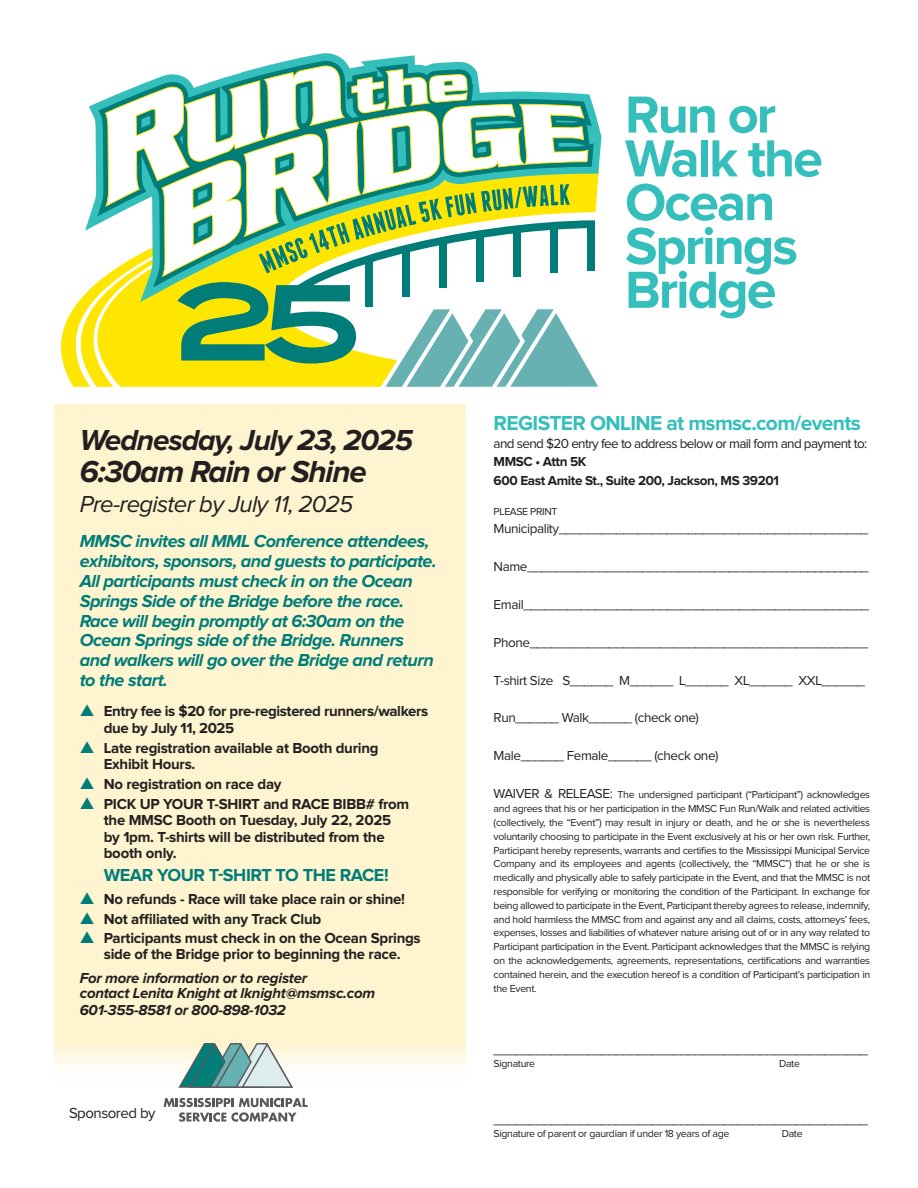
<style>
.page{position:relative;width:918px;height:1188px;background:#fff}
.page>*{position:absolute;margin:0;border:0;box-sizing:border-box;transform-origin:0 0}
.t1{font:700 54px/43.8px "Proxima Nova";letter-spacing:-.04em;color:#34bfbc}
.t2{font:italic 700 31.5px "Proxima Nova";letter-spacing:-.035em;color:#231f20}
.t3{font:italic 700 30px "Proxima Nova";letter-spacing:-.04em;color:#231f20}
.t4{font:italic 24px "Proxima Nova";letter-spacing:-.03em;color:#231f20}
.t5{font:700 21px "Proxima Nova";letter-spacing:-.03em;color:#34bfbc}
.t6{font:italic 700 18px/19.8px "Proxima Nova";letter-spacing:-.03em;color:#007c79}
.t7{font:700 18px "Proxima Nova";letter-spacing:-.025em;color:#007c79}
.t8{font:700 15px/16.5px "Proxima Nova";letter-spacing:-.015em;color:#231f20;text-align:center}
.t9{font:italic 700 15px "Proxima Nova";letter-spacing:-.015em;color:#231f20}
.t10{font:15px "Proxima Nova";letter-spacing:-.03em;color:#231f20}
.t11{font:13.5px "Proxima Nova";letter-spacing:-.03em;color:#231f20}
.t12{font:13.5px/18.3px "Proxima Nova";letter-spacing:-.05em;color:#231f20}
.t13{font:700 13.5px "Proxima Nova";letter-spacing:-.03em;color:#231f20}
.t14{font:10.5px/13.8px "Proxima Nova";letter-spacing:-.03em;color:#231f20;text-align:justify}
.s1{color:#007c79}
.s2{font-weight:700}
.s3{font-size:13.5px}
</style>
<div class="page">
<div style="left:54px;top:405px;width:411px;height:680px;background:#fef4cf"></div>
<svg style="left:164px;top:1098px;width:144px;height:24px"></svg>
<svg style="left:178px;top:1043px;width:115px;height:45px;background:#94bab5"></svg>
<svg style="left:61px;top:294px;width:44px;height:93px;fill:#ffe600"></svg>
<svg style="left:85px;top:53px;width:330px;height:249px"></svg>
<svg style="left:97px;top:61px;width:375px;height:226px"></svg>
<svg style="left:105px;top:66px;width:497px;height:321px"></svg>
<p class="t3" style="left:80px;top:427px;width:335px">Wednesday, July 23, 2025</p>
<p class="t2" style="left:80px;top:457px;width:289px">6:30am Rain or Shine</p>
<p class="t4" style="left:80px;top:493px;width:275px">Pre-register by July 11, 2025</p>
<p class="t6" style="left:80px;top:532px;width:358px">MMSC invites all MML Conference attendees, exhibitors, sponsors, and guests to participate.<br>All participants must check in on the Ocean Springs Side of the Bridge before the race.</p>
<p class="t6" style="left:80px;top:612px;width:326px">Race will begin promptly at 6:30am on the<br>Ocean Springs side of the Bridge. Runners</p>
<p class="t6" style="left:80px;top:651px;width:355px">and walkers will go over the Bridge and return to the start.</p>
<p class="t8" style="left:80px;top:704px;width:350px"><span class="s1">▲</span> Entry fee is $20 for pre-registered runners/walkers</p>
<p class="t8" style="left:104px;top:720px;width:132px">due by July 11, 2025</p>
<p class="t8" style="left:80px;top:740px;width:300px"><span class="s1">▲</span> Late registration available at Booth during</p>
<p class="t8" style="left:104px;top:757px;width:93px">Exhibit Hours.</p>
<p class="t8" style="left:80px;top:776px;width:203px"><span class="s1">▲</span> No registration on race day</p>
<p class="t8" style="left:80px;top:796px;width:331px"><span class="s1">▲</span> PICK UP YOUR T-SHIRT and RACE BIBB# from the MMSC Booth on Tuesday, July 22, 2025</p>
<p class="t8" style="left:104px;top:829px;width:282px">by 1pm. T-shirts will be distributed from the</p>
<p class="t8" style="left:104px;top:846px;width:74px">booth only.</p>
<p class="t7" style="left:104px;top:867px;width:286px">WEAR YOUR T-SHIRT TO THE RACE!</p>
<p class="t8" style="left:80px;top:891px;width:327px"><span class="s1">▲</span> No refunds - Race will take place rain or shine!</p>
<p class="t8" style="left:80px;top:911px;width:243px"><span class="s1">▲</span> Not affiliated with any Track Club</p>
<p class="t8" style="left:80px;top:931px;width:343px;line-height:15.3px"><span class="s1">▲</span> Participants must check in on the Ocean Springs side of the Bridge prior to beginning the race.</p>
<p class="t9" style="left:80px;top:971px;width:229px">For more information or to register</p>
<p class="t9" style="left:80px;top:987px;width:297px">contact Lenita Knight at lknight@msmsc.com</p>
<p class="t9" style="left:80px;top:1003px;width:208px">601-355-8581 or 800-898-1032</p>
<p class="t10" style="left:69px;top:1106px;width:88px">Sponsored by</p>
<p class="t1" style="left:625px;top:95px;width:153px">Run or</p>
<p class="t1" style="left:625px;top:139px;width:199px">Walk the<br>Ocean</p>
<p class="t1" style="left:625px;top:226px;width:174px">Springs</p>
<p class="t1" style="left:625px;top:270px;width:153px">Bridge</p>
<p class="t5" style="left:494px;top:413px;width:369px">REGISTER ONLINE at msmsc.com/events</p>
<p class="t12" style="left:494px;top:435px;width:375px">and send $20 entry fee to address below or mail form and payment to:<br><span class="s2">MMSC • Attn 5K</span></p>
<p class="t13" style="left:494px;top:474px;width:287px">600 East Amite St., Suite 200, Jackson, MS 39201</p>
<p class="t14" style="left:494px;top:505px;width:65px">PLEASE PRINT</p>
<p class="t11" style="left:494px;top:523px;width:376px">Municipality___________________________________________</p>
<p class="t11" style="left:494px;top:561px;width:377px">Name________________________________________________</p>
<p class="t11" style="left:494px;top:598px;width:377px">Email________________________________________________</p>
<p class="t11" style="left:494px;top:636px;width:376px">Phone_______________________________________________</p>
<p class="t11" style="left:494px;top:674px;width:373px">T-shirt Size S______ M______ L______ XL______ XXL______</p>
<p class="t11" style="left:494px;top:712px;width:207px">Run______ Walk______ (check one)</p>
<p class="t11" style="left:494px;top:750px;width:226px">Male______ Female______ (check one)</p>
<p class="t14" style="left:494px;top:788px;width:378px"><span class="s3">WAIVER &amp; RELEASE:</span> The undersigned participant (“Participant”) acknowledges and agrees that his or her participation in the MMSC Fun Run/Walk and related activities (collectively, the “Event”) may result in injury or death, and he or she is nevertheless voluntarily choosing to participate in the Event exclusively at his or her own risk. Further, Participant hereby represents, warrants and certifies to the Mississippi Municipal Service Company and its employees and agents (collectively, the “MMSC”) that he or she is medically and physically able to safely participate in the Event, and that the MMSC is not responsible for verifying or monitoring the condition of the Participant. In exchange for being allowed to participate in the Event, Participant thereby agrees to release, indemnify, and hold harmless the MMSC from and against any and all claims, costs, attorneys’ fees, expenses, losses and liabilities of whatever nature arising out of or in any way related to Participant participation in the Event. Participant acknowledges that the MMSC is relying on the acknowledgements, agreements, representations, certifications and warranties contained herein, and the execution hereof is a condition of Participant’s participation in the Event.</p>
<p class="t11" style="left:494px;top:1044px;width:376px">____________________________________________________</p>
<p class="t14" style="left:494px;top:1057px;width:43px">Signature</p>
<p class="t14" style="left:779px;top:1057px;width:22px">Date</p>
<p class="t11" style="left:494px;top:1114px;width:376px">____________________________________________________</p>
<p class="t14" style="left:494px;top:1127px;width:237px">Signature of parent or gaurdian if under 18 years of age</p>
<p class="t14" style="left:782px;top:1127px;width:22px">Date</p>
</div>
